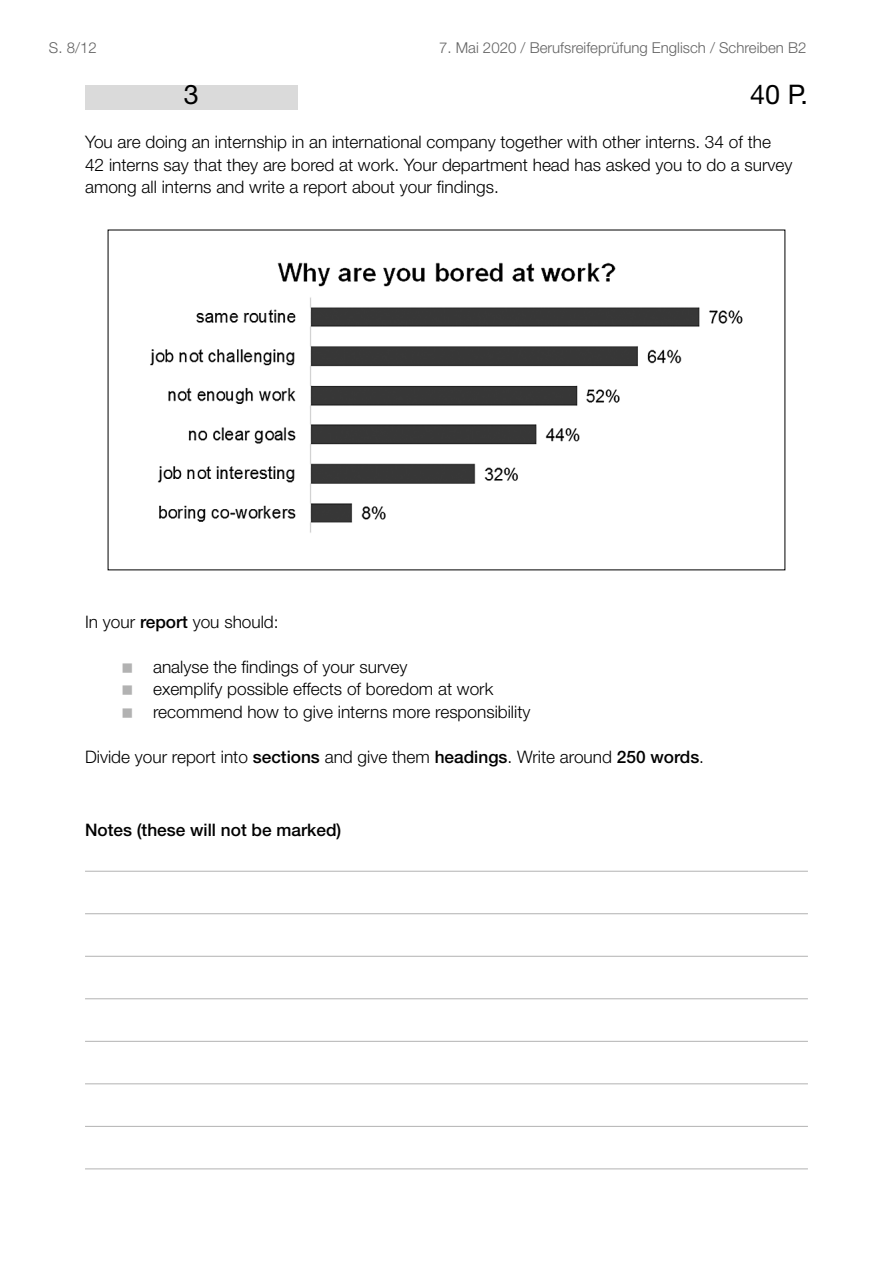
<style>
.page{position:relative;width:893px;height:1263px;background:#fff}
.page>*{position:absolute;margin:0;border:0;box-sizing:border-box;transform-origin:0 0}
.t1{font:27px "Helvetica Neue LT Pro";color:#000}
.t2{font:300 17.25px/22.5px "Helvetica Neue LT Pro";color:#000}
.t3{font:500 17.25px "Helvetica Neue LT Pro";color:#000}
.t4{font:300 15px "Helvetica Neue LT Std";color:#636363}
.s1{font-weight:500}
</style>
<div class="page">
<div style="left:85px;top:85px;width:213px;height:24px;background:#dadada"></div>
<hr style="left:85px;top:871px;width:723px;height:1px;background:#b2b2b2">
<hr style="left:85px;top:913px;width:723px;height:1px;background:#b2b2b2">
<hr style="left:85px;top:956px;width:723px;height:1px;background:#b2b2b2">
<hr style="left:85px;top:998px;width:723px;height:1px;background:#b2b2b2">
<hr style="left:85px;top:1041px;width:723px;height:1px;background:#b2b2b2">
<hr style="left:85px;top:1083px;width:723px;height:1px;background:#b2b2b2">
<hr style="left:85px;top:1126px;width:723px;height:1px;background:#b2b2b2">
<hr style="left:85px;top:1168px;width:723px;height:1px;background:#b2b2b2">
<img style="left:150px;top:262px;width:593px;height:271px">
<p class="t4" style="left:49px;top:39px;width:49px">S. 8/12</p>
<p class="t4" style="left:439px;top:39px;width:369px">7. Mai 2020 / Berufsreifeprüfung Englisch / Schreiben B2</p>
<h1 class="t1" style="left:184px;top:78px;width:17px">3</h1>
<h1 class="t1" style="left:750px;top:78px;width:59px">40 P.</h1>
<p class="t2" style="left:85px;top:130px;width:709px">You are doing an internship in an international company together with other interns. 34 of the<br>42 interns say that they are bored at work. Your department head has asked you to do a survey among all interns and write a report about your findings.</p>
<p class="t2" style="left:85px;top:610px;width:195px">In your <span class="s1">report</span> you should:</p>
<p class="t2" style="left:153px;top:655px;width:379px">analyse the findings of your survey<br>exemplify possible effects of boredom at work recommend how to give interns more responsibility</p>
<p class="t2" style="left:85px;top:745px;width:621px">Divide your report into <span class="s1">sections</span> and give them <span class="s1">headings</span>. Write around <span class="s1">250 words</span>.</p>
<p class="t3" style="left:85px;top:820px;width:258px">Notes (these will not be marked)</p>
</div>
